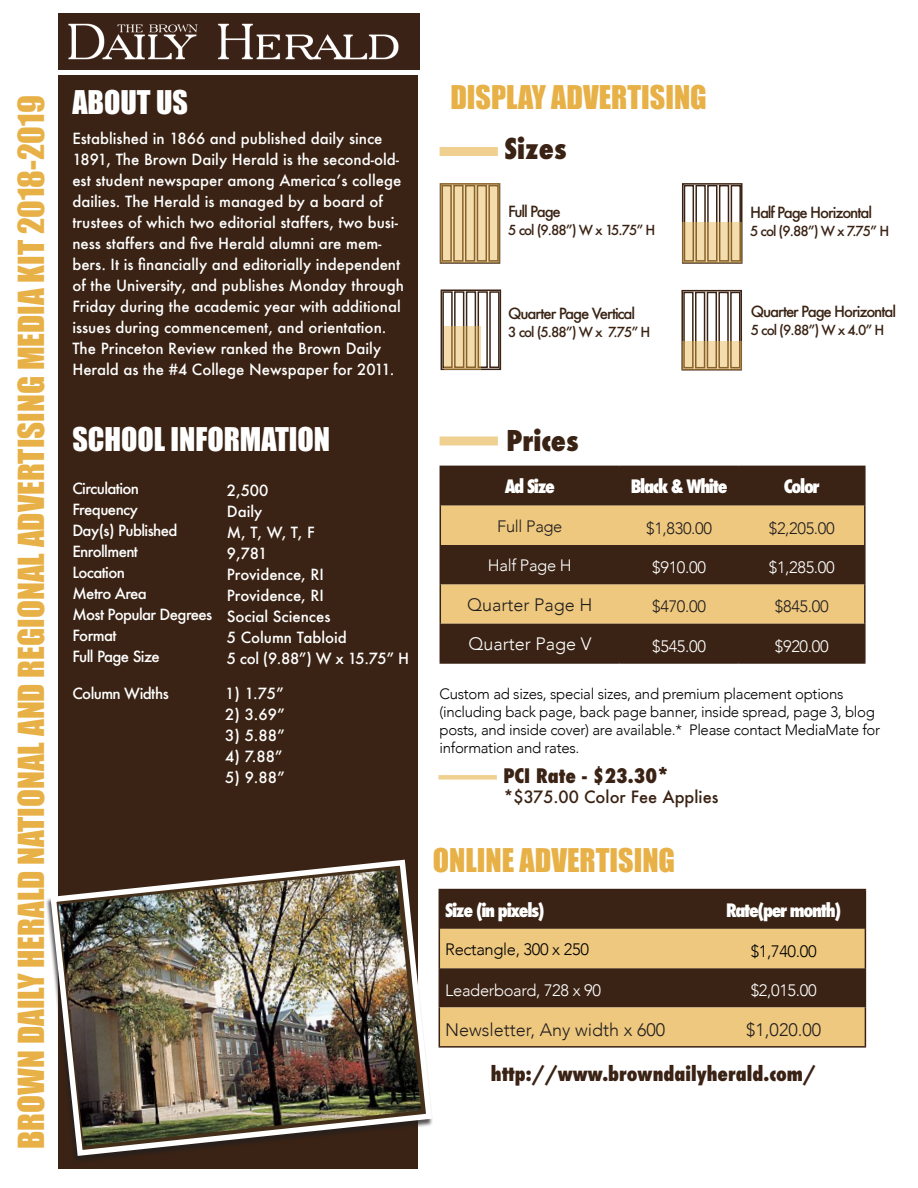
<style>
.page{position:relative;width:918px;height:1188px;background:#fff}
.page>*{position:absolute;margin:0;border:0;box-sizing:border-box;transform-origin:0 0}
.t1{font:33px "Impact";color:#e7b147}
.t2{font:30px "Impact";color:#e7b147}
.t3{font:30px "Impact";color:#fff}
.t4{font:800 condensed 27.9px "Futura";color:#3a2314}
.t5{font:800 condensed 19.5px "Futura";color:#3a2314}
.t6{font:800 condensed 18px "Futura";letter-spacing:-.075em;color:#fff}
.t7{font:300 18px "Avenir";color:#231f20}
.t8{font:300 18px "Avenir";color:#fff}
.t9{font:300 16.5px "Avenir";letter-spacing:-.02em;color:#fff}
.t10{font:300 16.5px "Avenir";letter-spacing:-.02em;color:#231f20}
.t11{font:300 16.5px "Avenir";letter-spacing:-.02em;color:#000}
.t12{font:500 16.5px "Futura";color:#3a2314}
.t13{font:500 15px/21px "Futura";color:#fff}
.t14{font:300 15px/18px "Avenir";letter-spacing:-.02em;color:#000}
.t15{font:500 15px "Futura";letter-spacing:-.04em;color:#fff}
.t16{font:500 15px "Futura";letter-spacing:-.075em;color:#3a2314}
.t17{font:500 13.5px "Futura";letter-spacing:-.075em;color:#3a2314}
</style>
<div class="page">
<div style="left:58px;top:76px;width:360px;height:1093px;background:#3a2314"></div>
<div style="left:440px;top:436px;width:58px;height:10px;background:#f0d090"></div>
<div style="left:440px;top:147px;width:58px;height:9px;background:#f0d090"></div>
<div style="left:439px;top:775px;width:58px;height:5px;background:#f0d090"></div>
<div style="left:45px;top:861px;width:388px;height:303px;background:#231f20;opacity:.75"></div>
<svg style="left:47px;top:859px;width:386px;height:300px"></svg>
<img style="left:58px;top:869px;width:363px;height:277px">
<img style="left:58px;top:14px;width:361px;height:56px">
<svg style="left:440px;top:183px;width:60px;height:80px;background:#d0b381"></svg>
<div style="left:682px;top:183px;width:60px;height:81px;border:2px solid #3a2314"></div>
<div style="left:684px;top:185px;width:10px;height:77px;border:2px solid #3a2314"></div>
<div style="left:695px;top:185px;width:11px;height:77px;border:2px solid #3a2314"></div>
<div style="left:707px;top:185px;width:11px;height:77px;border:2px solid #3a2314"></div>
<div style="left:719px;top:185px;width:10px;height:77px;border:2px solid #3a2314"></div>
<div style="left:731px;top:185px;width:10px;height:77px;border:2px solid #3a2314"></div>
<svg style="left:682px;top:222px;width:60px;height:41px;background:#d0b482"></svg>
<div style="left:441px;top:290px;width:60px;height:80px;border:2px solid #3a2314"></div>
<div style="left:442px;top:291px;width:11px;height:77px;border:2px solid #3a2314"></div>
<div style="left:454px;top:291px;width:10px;height:77px;border:2px solid #3a2314"></div>
<div style="left:466px;top:291px;width:10px;height:77px;border:2px solid #3a2314"></div>
<div style="left:478px;top:291px;width:10px;height:77px;border:2px solid #3a2314"></div>
<div style="left:489px;top:291px;width:11px;height:77px;border:2px solid #3a2314"></div>
<svg style="left:444px;top:326px;width:36px;height:44px;background:#d3b885"></svg>
<div style="left:681px;top:290px;width:61px;height:80px;border:2px solid #3a2314"></div>
<div style="left:683px;top:292px;width:11px;height:76px;border:2px solid #3a2314"></div>
<div style="left:695px;top:292px;width:10px;height:76px;border:2px solid #3a2314"></div>
<div style="left:707px;top:292px;width:10px;height:76px;border:2px solid #3a2314"></div>
<div style="left:718px;top:292px;width:11px;height:76px;border:2px solid #3a2314"></div>
<div style="left:730px;top:292px;width:10px;height:76px;border:2px solid #3a2314"></div>
<svg style="left:682px;top:341px;width:60px;height:28px;background:#d1b582"></svg>
<div style="left:441px;top:467px;width:423px;height:39px;background:#3a2314"></div>
<div style="left:441px;top:506px;width:423px;height:39px;background:#eec87e"></div>
<svg style="left:441px;top:545px;width:423px;height:117px;background:#765a38"></svg>
<hr style="left:440px;top:466px;width:179px;height:1px;background:#392113">
<hr style="left:440px;top:467px;width:1px;height:39px;background:#392113">
<hr style="left:619px;top:466px;width:120px;height:1px;background:#392113">
<hr style="left:739px;top:466px;width:127px;height:1px;background:#392113">
<hr style="left:864px;top:467px;width:2px;height:39px;background:#392113">
<hr style="left:440px;top:506px;width:1px;height:39px;background:#392113">
<hr style="left:864px;top:506px;width:2px;height:39px;background:#392113">
<hr style="left:440px;top:545px;width:1px;height:39px;background:#392113">
<hr style="left:864px;top:545px;width:2px;height:39px;background:#392113">
<hr style="left:440px;top:584px;width:1px;height:40px;background:#392113">
<hr style="left:864px;top:584px;width:2px;height:40px;background:#392113">
<hr style="left:440px;top:624px;width:1px;height:38px;background:#392113">
<hr style="left:864px;top:624px;width:2px;height:38px;background:#392113">
<hr style="left:440px;top:662px;width:179px;height:2px;background:#392113">
<hr style="left:619px;top:662px;width:120px;height:2px;background:#392113">
<hr style="left:739px;top:662px;width:127px;height:2px;background:#392113">
<div style="left:440px;top:890px;width:425px;height:39px;background:#3a2314"></div>
<svg style="left:440px;top:929px;width:425px;height:117px;background:#b2915b"></svg>
<hr style="left:439px;top:889px;width:263px;height:1px;background:#392113">
<hr style="left:439px;top:890px;width:1px;height:39px;background:#392113">
<hr style="left:702px;top:889px;width:164px;height:1px;background:#392113">
<hr style="left:865px;top:890px;width:1px;height:39px;background:#392113">
<hr style="left:439px;top:929px;width:1px;height:39px;background:#392113">
<hr style="left:865px;top:929px;width:1px;height:39px;background:#392113">
<hr style="left:439px;top:968px;width:1px;height:40px;background:#392113">
<hr style="left:865px;top:968px;width:1px;height:40px;background:#392113">
<hr style="left:439px;top:1008px;width:1px;height:38px;background:#392113">
<hr style="left:865px;top:1008px;width:1px;height:38px;background:#392113">
<hr style="left:439px;top:1046px;width:263px;height:2px;background:#392113">
<hr style="left:702px;top:1046px;width:164px;height:2px;background:#392113">
<p class="t1" style="left:6px;top:1149px;width:1055px;rotate:-90deg">BROWN DAILY HERALD NATIONAL AND REGIONAL ADVERTISING MEDIA KIT 2018-2019</p>
<p class="t3" style="left:72px;top:79px;width:117px">ABOUT US</p>
<p class="t13" style="left:72px;top:128px;width:333px">Established in 1866 and published daily since 1891, The Brown Daily Herald is the second-old&shy;est student newspaper among America’s college dailies. The Herald is managed by a board of trustees of which two editorial staffers, two busi&shy;ness staffers and five Herald alumni are mem&shy;bers. It is financially and editorially independent of the University, and publishes Monday through Friday during the academic year with additional issues during commencement, and orientation.<br>The Princeton Review ranked the Brown Daily Herald as the #4 College Newspaper for 2011.</p>
<p class="t3" style="left:72px;top:416px;width:259px">SCHOOL INFORMATION</p>
<p class="t15" style="left:72px;top:478px;width:68px">Circulation</p>
<p class="t15" style="left:72px;top:499px;width:67px">Frequency</p>
<p class="t15" style="left:72px;top:520px;width:107px">Day(s) Published</p>
<p class="t15" style="left:72px;top:541px;width:67px">Enrollment</p>
<p class="t15" style="left:72px;top:562px;width:54px">Location</p>
<p class="t15" style="left:72px;top:583px;width:76px">Metro Area</p>
<p class="t15" style="left:72px;top:604px;width:142px">Most Popular Degrees</p>
<p class="t13" style="left:72px;top:625px;width:46px">Format</p>
<p class="t15" style="left:72px;top:646px;width:89px">Full Page Size</p>
<p class="t15" style="left:72px;top:683px;width:98px">Column Widths</p>
<p class="t13" style="left:227px;top:479px;width:43px">2,500</p>
<p class="t13" style="left:227px;top:500px;width:37px">Daily</p>
<p class="t13" style="left:227px;top:521px;width:90px">M, T, W, T, F</p>
<p class="t13" style="left:227px;top:542px;width:42px">9,781</p>
<p class="t13" style="left:227px;top:563px;width:99px">Providence, RI</p>
<p class="t13" style="left:227px;top:584px;width:99px">Providence, RI</p>
<p class="t13" style="left:227px;top:605px;width:105px">Social Sciences</p>
<p class="t13" style="left:227px;top:626px;width:122px">5 Column Tabloid</p>
<p class="t13" style="left:227px;top:647px;width:184px">5 col (9.88”) W x 15.75” H</p>
<p class="t13" style="left:225px;top:683px;width:60px">1) 1.75”</p>
<p class="t13" style="left:225px;top:704px;width:61px">2) 3.69”</p>
<p class="t13" style="left:225px;top:725px;width:61px">3) 5.88”</p>
<p class="t13" style="left:225px;top:746px;width:59px">4) 7.88”</p>
<p class="t13" style="left:225px;top:767px;width:61px">5) 9.88”</p>
<p class="t2" style="left:450px;top:74px;width:258px">DISPLAY ADVERTISING</p>
<p class="t4" style="left:504px;top:129px;width:64px">Sizes</p>
<p class="t16" style="left:508px;top:201px;width:54px">Full Page</p>
<p class="t17" style="left:508px;top:221px;width:149px">5 col (9.88”) W x 15.75” H</p>
<p class="t16" style="left:508px;top:303px;width:129px">Quarter Page Vertical</p>
<p class="t17" style="left:508px;top:323px;width:144px">3 col (5.88”) W x 7.75” H</p>
<p class="t4" style="left:507px;top:422px;width:74px">Prices</p>
<p class="t16" style="left:750px;top:202px;width:123px">Half Page Horizontal</p>
<p class="t17" style="left:750px;top:222px;width:141px">5 col (9.88”) W x 7.75” H</p>
<p class="t16" style="left:751px;top:301px;width:147px">Quarter Page Horizontal</p>
<p class="t17" style="left:751px;top:321px;width:135px">5 col (9.88”) W x 4.0” H</p>
<p class="t6" style="left:505px;top:474px;width:52px">Ad Size</p>
<p class="t6" style="left:631px;top:474px;width:98px">Black &amp; White</p>
<p class="t6" style="left:784px;top:474px;width:37px">Color</p>
<p class="t10" style="left:497px;top:516px;width:67px">Full Page</p>
<p class="t10" style="left:646px;top:518px;width:67px">$1,830.00</p>
<p class="t10" style="left:769px;top:518px;width:68px">$2,205.00</p>
<p class="t9" style="left:488px;top:555px;width:85px">Half Page H</p>
<p class="t9" style="left:652px;top:557px;width:55px">$910.00</p>
<p class="t9" style="left:769px;top:557px;width:67px">$1,285.00</p>
<p class="t7" style="left:467px;top:594px;width:127px">Quarter Page H</p>
<p class="t10" style="left:652px;top:597px;width:55px">$470.00</p>
<p class="t10" style="left:775px;top:597px;width:55px">$845.00</p>
<p class="t8" style="left:468px;top:633px;width:125px">Quarter Page V</p>
<p class="t9" style="left:652px;top:636px;width:55px">$545.00</p>
<p class="t9" style="left:775px;top:636px;width:55px">$920.00</p>
<p class="t14" style="left:440px;top:685px;width:442px">Custom ad sizes, special sizes, and premium placement options (including back page, back page banner, inside spread, page 3, blog posts, and inside cover) are available.* Please contact MediaMate for information and rates.</p>
<p class="t5" style="left:503px;top:763px;width:167px">PCI Rate - $23.30*</p>
<p class="t12" style="left:503px;top:785px;width:217px">*$375.00 Color Fee Applies</p>
<p class="t2" style="left:433px;top:837px;width:244px">ONLINE ADVERTISING</p>
<p class="t6" style="left:445px;top:898px;width:101px">Size (in pixels)</p>
<p class="t6" style="left:726px;top:898px;width:117px">Rate(per month)</p>
<p class="t11" style="left:445px;top:939px;width:145px">Rectangle, 300 x 250</p>
<p class="t11" style="left:751px;top:941px;width:67px">$1,740.00</p>
<p class="t9" style="left:445px;top:981px;width:157px">Leaderboard, 728 x 90</p>
<p class="t9" style="left:751px;top:981px;width:67px">$2,015.00</p>
<p class="t7" style="left:445px;top:1019px;width:221px">Newsletter, Any width x 600</p>
<p class="t7" style="left:746px;top:1019px;width:76px">$1,020.00</p>
<p class="t5" style="left:491px;top:1061px;width:327px">http://www.browndailyherald.com/</p>
</div>
